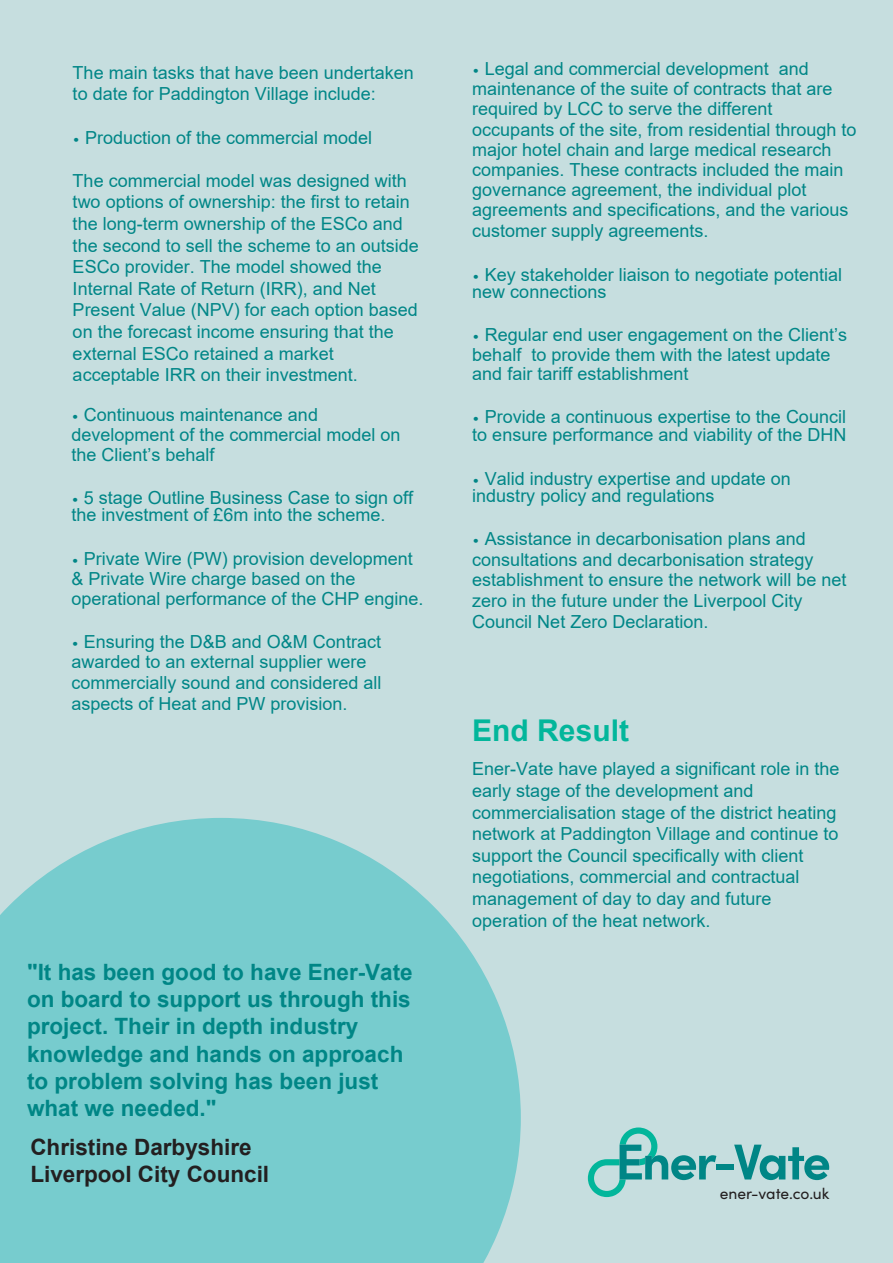
<style>
.page{position:relative;width:893px;height:1263px;background:#c6dedf}
.page>*{position:absolute;margin:0;border:0;box-sizing:border-box;transform-origin:0 0}
.t1{font:700 30px "Arial";color:#02b69b}
.t2{font:700 22.5px/27.3px "Arial";color:#008686}
.t3{font:700 22.5px/26.5px "Arial";color:#231f20}
.t4{font:18px/21.6px "Arial";color:#008687}
.t5{font:15.6px "Sofia Pro";color:#231f20}
.s1{font-family:"Sofia Pro";font-weight:200}
</style>
<div class="page">
<svg style="left:0;top:818px;width:521px;height:445px;background:#80ced0"></svg>
<svg style="left:588px;top:1127px;width:128px;height:70px"></svg>
<div style="left:717px;top:1164px;width:17px;height:6px;background:#008686"></div>
<svg style="left:734px;top:1144px;width:95px;height:36px"></svg>
<p class="t4" style="left:73px;top:62px;width:343px">The main tasks that have been undertaken to date for Paddington Village include:</p>
<p class="t4" style="left:73px;top:126px;width:301px"><span class="s1">•</span> Production of the commercial model</p>
<p class="t4" style="left:73px;top:170px;width:348px">The commercial model was designed with two options of ownership: the first to retain the long-term ownership of the ESCo and the second to sell the scheme to an outside ESCo provider. The model showed the Internal Rate of Return (IRR), and Net Present Value (NPV) for each option based on the forecast income ensuring that the external ESCo retained a market acceptable IRR on their investment.</p>
<p class="t4" style="left:71px;top:405px;width:331px;line-height:20px"><span class="s1">•</span> Continuous maintenance and development of the commercial model on the Client’s behalf</p>
<p class="t4" style="left:71px;top:489px;width:343px;line-height:17.1px"><span class="s1">•</span> 5 stage Outline Business Case to sign off the investment of £6m into the scheme.</p>
<p class="t4" style="left:71px;top:548px;width:354px;line-height:20.1px"><span class="s1">•</span> Private Wire (PW) provision development &amp; Private Wire charge based on the operational performance of the CHP engine.</p>
<p class="t4" style="left:71px;top:631px;width:312px;line-height:20.7px"><span class="s1">•</span> Ensuring the D&amp;B and O&amp;M Contract awarded to an external supplier were commercially sound and considered all aspects of Heat and PW provision.</p>
<p class="t2" style="left:27px;top:958px;width:387px">"It has been good to have Ener-Vate on board to support us through this project. Their in depth industry knowledge and hands on approach to problem solving has been just what we needed."</p>
<p class="t3" style="left:30px;top:1134px;width:240px">Christine Darbyshire<br>Liverpool City Council</p>
<p class="t4" style="left:472px;top:58px;width:386px;line-height:20.2px"><span class="s1">•</span> Legal and commercial development and maintenance of the suite of contracts that are required by LCC to serve the different occupants of the site, from residential through to major hotel chain and large medical research companies. These contracts included the main governance agreement, the individual plot agreements and specifications, and the various customer supply agreements.</p>
<p class="t4" style="left:472px;top:266px;width:371px;line-height:17.1px"><span class="s1">•</span> Key stakeholder liaison to negotiate potential new connections</p>
<p class="t4" style="left:472px;top:325px;width:376px;line-height:19.4px"><span class="s1">•</span> Regular end user engagement on the Client’s behalf to provide them with the latest update and fair tariff establishment</p>
<p class="t4" style="left:472px;top:408px;width:376px;line-height:18.1px"><span class="s1">•</span> Provide a continuous expertise to the Council to ensure performance and viability of the DHN</p>
<p class="t4" style="left:472px;top:470px;width:320px;line-height:17.1px"><span class="s1">•</span> Valid industry expertise and update on industry policy and regulations</p>
<p class="t4" style="left:472px;top:528px;width:376px;line-height:20.9px"><span class="s1">•</span> Assistance in decarbonisation plans and consultations and decarbonisation strategy establishment to ensure the network will be net zero in the future under the Liverpool City Council Net Zero Declaration.</p>
<p class="t1" style="left:472px;top:709px;width:158px">End Result</p>
<p class="t4" style="left:472px;top:758px;width:369px">Ener-Vate have played a significant role in the early stage of the development and commercialisation stage of the district heating network at Paddington Village and continue to support the Council specifically with client negotiations, commercial and contractual management of day to day and future operation of the heat network.</p>
<p class="t5" style="left:720px;top:1182px;width:111px">ener-vate.co.uk</p>
</div>
